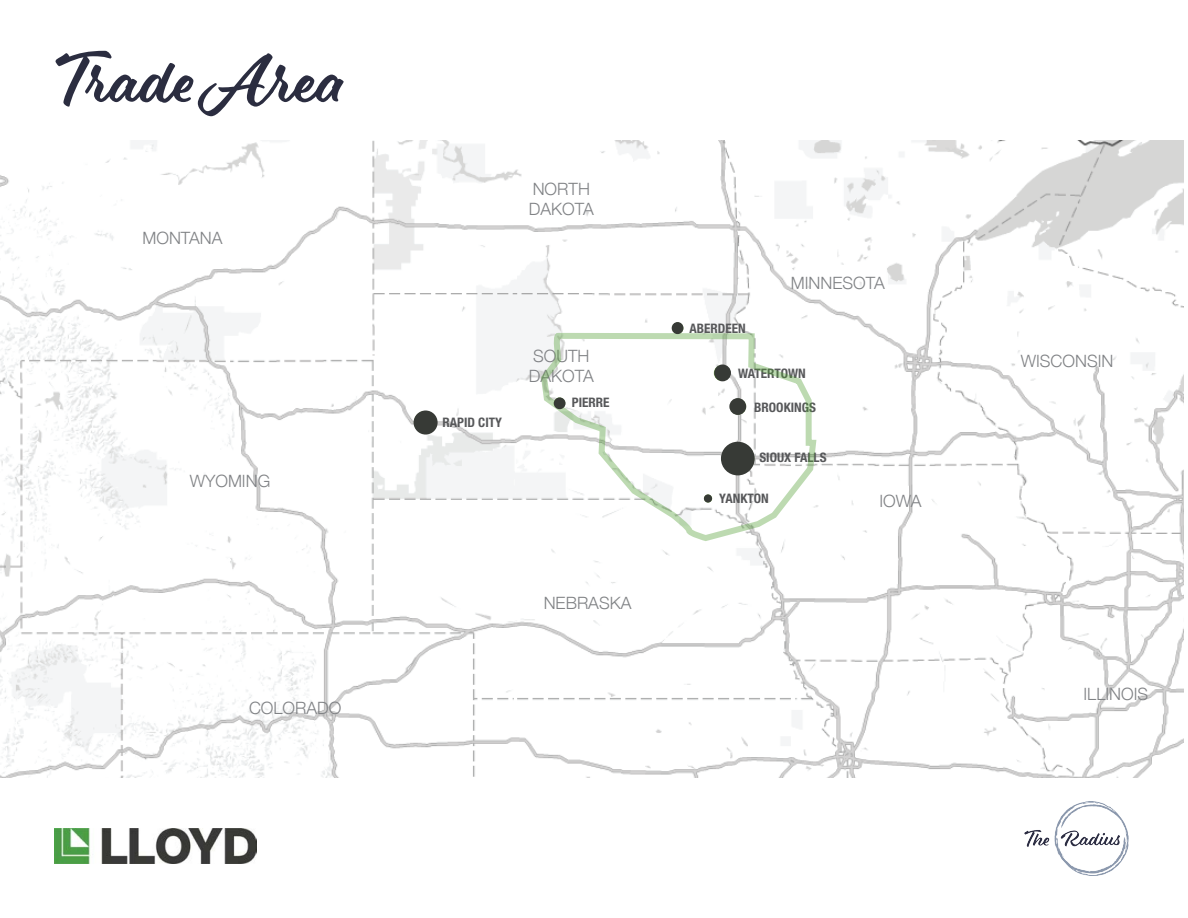
<style>
.page{position:relative;width:1188px;height:918px;background:#fff}
.page>*{position:absolute;margin:0;border:0;box-sizing:border-box;transform-origin:0 0}
.t1{font:63px "Eds Market Main Script";letter-spacing:.05em;color:#2b2d40}
.t2{font:300 16.95px "Helvetica Neue";color:#808285}
.t3{font:700 condensed 13.05px "Helvetica Neue LT Std";color:#57585a}
</style>
<div class="page">
<img style="left:54px;top:829px;width:202px;height:35px">
<img style="left:1025px;top:801px;width:104px;height:75px">
<img style="left:0;top:140px;width:1184px;height:638px">
<div style="left:414px;top:411px;width:23px;height:23px;background:#3a3e38;border-radius:50%"></div>
<svg style="left:539px;top:331px;width:279px;height:212px"></svg>
<div style="left:414px;top:411px;width:24px;height:24px;background:#373a36;border-radius:50%"></div>
<div style="left:554px;top:397px;width:12px;height:12px;background:#373a36;border-radius:50%"></div>
<div style="left:729px;top:398px;width:17px;height:17px;background:#373a36;border-radius:50%"></div>
<div style="left:714px;top:364px;width:17px;height:17px;background:#373a36;border-radius:50%"></div>
<div style="left:672px;top:322px;width:11px;height:12px;background:#373a36;border-radius:50%"></div>
<div style="left:704px;top:494px;width:8px;height:9px;background:#373a36;border-radius:50%"></div>
<div style="left:721px;top:442px;width:34px;height:33px;background:#373a36;border-radius:50%"></div>
<p class="t1" style="left:54px;top:43px;width:291px">Trade Area</p>
<p class="t2" style="left:143px;top:225px;width:82px">MONTANA</p>
<p class="t2" style="left:190px;top:468px;width:82px">WYOMING</p>
<p class="t2" style="left:249px;top:694px;width:94px">COLORADO</p>
<p class="t2" style="left:533px;top:175px;width:59px">NORTH</p>
<p class="t2" style="left:529px;top:195px;width:66px">DAKOTA</p>
<p class="t3" style="left:443px;top:415px;width:61px">RAPID CITY</p>
<p class="t2" style="left:533px;top:342px;width:58px">SOUTH</p>
<p class="t2" style="left:529px;top:363px;width:66px">DAKOTA</p>
<p class="t3" style="left:572px;top:395px;width:39px">PIERRE</p>
<p class="t2" style="left:544px;top:589px;width:89px">NEBRASKA</p>
<p class="t3" style="left:690px;top:320px;width:58px">ABERDEEN</p>
<p class="t2" style="left:791px;top:269px;width:95px">MINNESOTA</p>
<p class="t3" style="left:738px;top:365px;width:69px">WATERTOWN</p>
<p class="t3" style="left:754px;top:400px;width:63px">BROOKINGS</p>
<p class="t3" style="left:759px;top:449px;width:69px">SIOUX FALLS</p>
<p class="t3" style="left:719px;top:491px;width:51px">YANKTON</p>
<p class="t2" style="left:879px;top:488px;width:44px">IOWA</p>
<p class="t2" style="left:1021px;top:347px;width:94px">WISCONSIN</p>
<p class="t2" style="left:1084px;top:680px;width:66px">ILLINOIS</p>
</div>
